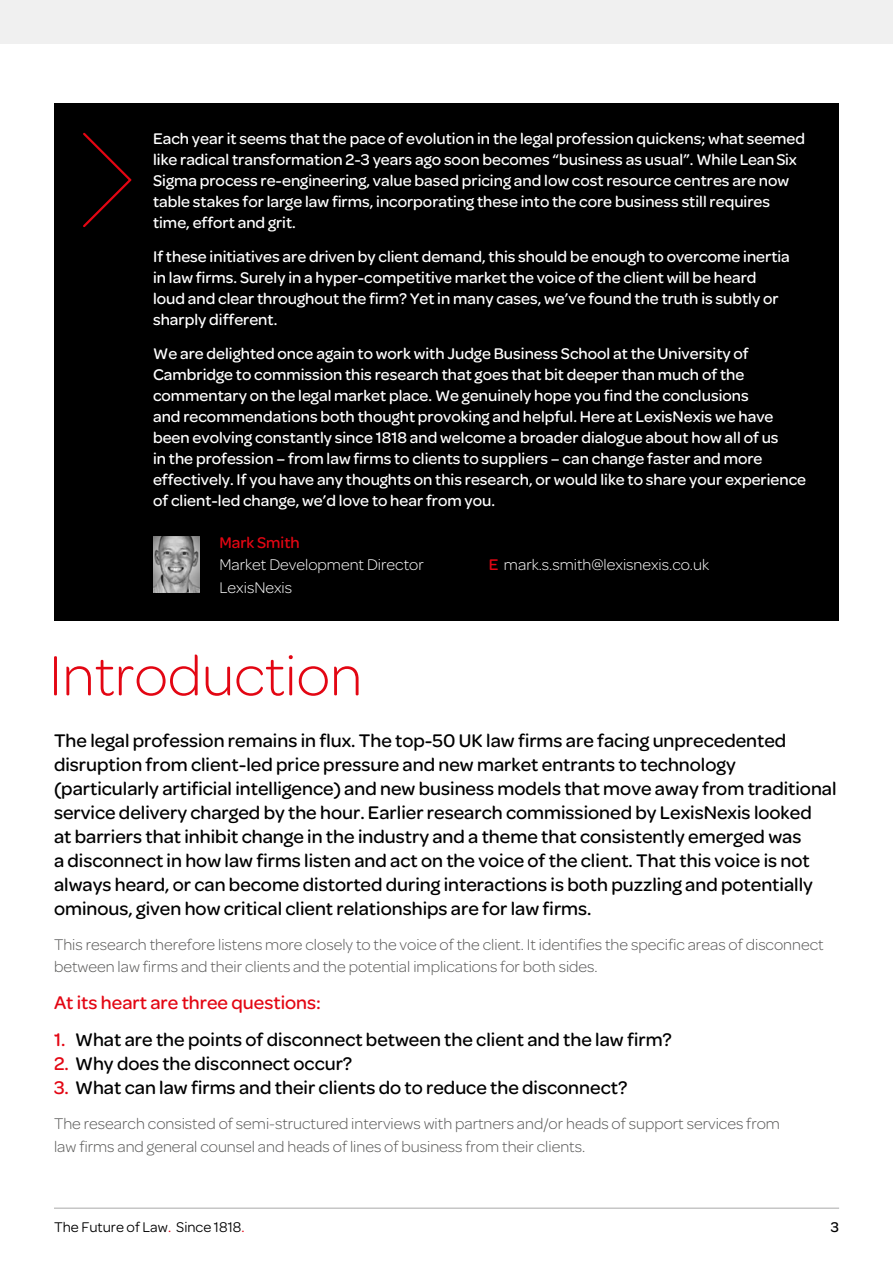
<style>
.page{position:relative;width:893px;height:1263px;background:#fff}
.page>*{position:absolute;margin:0;border:0;box-sizing:border-box;transform-origin:0 0}
.t1{font:300 60px "Omnes";color:#e30613}
.t2{font:500 19.5px/24px "Omnes";color:#000}
.t3{font:500 19.5px "Omnes";color:#e30613}
.t4{font:500 16.5px/21px "Omnes";color:#fff}
.t5{font:300 16.5px/22.5px "Omnes";color:#575756}
.t6{font:300 16.5px/22.5px "Omnes";color:#fff}
.t7{font:500 16.5px "Omnes";color:#e30613}
.t8{font:15px "Omnes";color:#000}
.t9{font:500 15px "Omnes";color:#000}
.s1{font-weight:500;color:#e30613}
.s2{color:#e30613}
</style>
<div class="page">
<hr style="left:54px;top:1207px;width:785px;height:2px;background:#c6c6c6">
<div style="left:0;top:0;width:893px;height:44px;background:#f0f0f0"></div>
<div style="left:54px;top:103px;width:785px;height:518px;background:#000"></div>
<img style="left:153px;top:536px;width:46px;height:56px">
<svg style="left:83px;top:132px;width:49px;height:95px"></svg>
<p class="t4" style="left:153px;top:128px;width:654px">Each year it seems that the pace of evolution in the legal profession quickens; what seemed like radical transformation 2-3 years ago soon becomes “business as usual”. While Lean Six Sigma process re-engineering, value based pricing and low cost resource centres are now table stakes for large law firms, incorporating these into the core business still requires time, effort and grit.</p>
<p class="t4" style="left:153px;top:246px;width:638px">If these initiatives are driven by client demand, this should be enough to overcome inertia in law firms. Surely in a hyper-competitive market the voice of the client will be heard loud and clear throughout the firm? Yet in many cases, we’ve found the truth is subtly or sharply different.</p>
<p class="t4" style="left:153px;top:343px;width:655px">We are delighted once again to work with Judge Business School at the University of Cambridge to commission this research that goes that bit deeper than much of the commentary on the legal market place. We genuinely hope you find the conclusions<br>and recommendations both thought provoking and helpful. Here at LexisNexis we have been evolving constantly since 1818 and welcome a broader dialogue about how all of us<br>in the profession – from law firms to clients to suppliers – can change faster and more effectively. If you have any thoughts on this research, or would like to share your experience of client-led change, we’d love to hear from you.</p>
<p class="t7" style="left:219px;top:533px;width:82px">Mark Smith</p>
<p class="t6" style="left:219px;top:553px;width:206px">Market Development Director<br>LexisNexis</p>
<p class="t6" style="left:489px;top:553px;width:222px"><span class="s1">E</span> mark.s.smith@lexisnexis.co.uk</p>
<h1 class="t1" style="left:49px;top:642px;width:315px">Introduction</h1>
<p class="t2" style="left:54px;top:728px;width:784px">The legal profession remains in flux. The top-50 UK law firms are facing unprecedented disruption from client-led price pressure and new market entrants to technology (particularly artificial intelligence) and new business models that move away from traditional service delivery charged by the hour. Earlier research commissioned by LexisNexis looked<br>at barriers that inhibit change in the industry and a theme that consistently emerged was<br>a disconnect in how law firms listen and act on the voice of the client. That this voice is not always heard, or can become distorted during interactions is both puzzling and potentially ominous, given how critical client relationships are for law firms.</p>
<p class="t5" style="left:54px;top:933px;width:771px">This research therefore listens more closely to the voice of the client. It identifies the specific areas of disconnect between law firms and their clients and the potential implications for both sides.</p>
<p class="t3" style="left:54px;top:992px;width:268px">At its heart are three questions:</p>
<p class="t2" style="left:54px;top:1027px;width:619px"><span class="s2">1.</span> What are the points of disconnect between the client and the law firm?</p>
<p class="t2" style="left:54px;top:1051px;width:300px"><span class="s2">2.</span> Why does the disconnect occur?</p>
<p class="t2" style="left:54px;top:1075px;width:575px"><span class="s2">3.</span> What can law firms and their clients do to reduce the disconnect?</p>
<p class="t5" style="left:54px;top:1112px;width:728px">The research consisted of semi-structured interviews with partners and/or heads of support services from law firms and general counsel and heads of lines of business from their clients.</p>
<p class="t8" style="left:54px;top:1219px;width:192px">The Future of Law<span class="s2">.</span> Since 1818<span class="s2">.</span></p>
<p class="t9" style="left:831px;top:1219px;width:10px">3</p>
</div>
